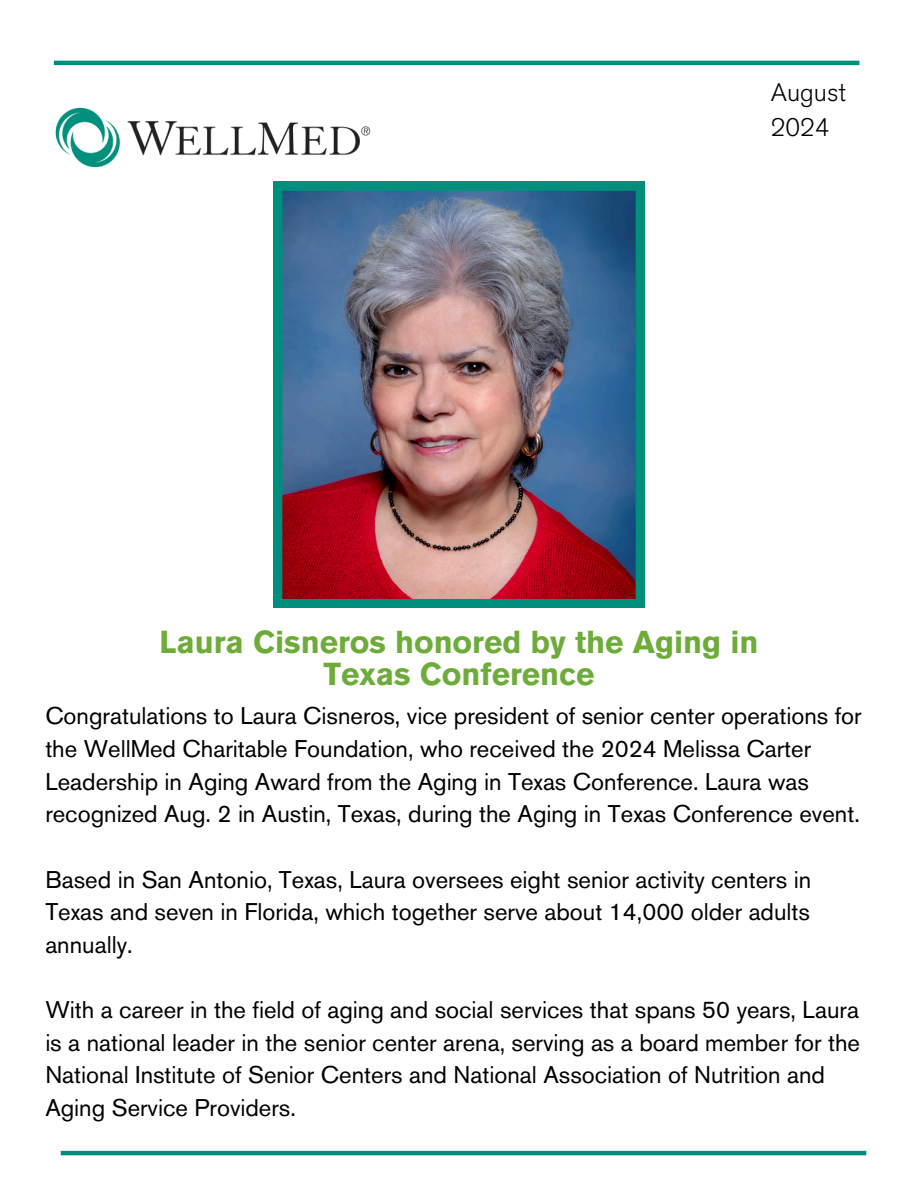
<style>
.page{position:relative;width:918px;height:1188px;background:#fff}
.page>*{position:absolute;margin:0;border:0;box-sizing:border-box;transform-origin:0 0}
.t1{font:700 31.5px/32.7px "Akzidenz Grotesk Pro";color:#6eac3a;text-align:center}
.t2{font:300 25.2px "Akzidenz Grotesk Pro";color:#000}
.t3{font:24px/32.7px "Akzidenz Grotesk Pro";color:#000}
</style>
<div class="page">
<img style="left:55px;top:107px;width:316px;height:61px">
<hr style="left:54px;top:61px;width:805px;height:4px;background:#008f7c">
<hr style="left:61px;top:1151px;width:805px;height:4px;background:#008f7c">
<img style="left:273px;top:182px;width:372px;height:426px">
<p class="t2" style="left:771px;top:76px;width:77px">August</p>
<p class="t2" style="left:771px;top:111px;width:60px">2024</p>
<p class="t1" style="left:159px;top:629px;width:601px">Laura Cisneros honored by the Aging in<br>Texas Conference</p>
<h1 class="t3" style="left:45px;top:700px;width:818px">Congratulations to Laura Cisneros, vice president of senior center operations for the WellMed Charitable Foundation, who received the 2024 Melissa Carter Leadership in Aging Award from the Aging in Texas Conference. Laura was recognized Aug. 2 in Austin, Texas, during the Aging in Texas Conference event.</h1>
<p class="t3" style="left:45px;top:863px;width:767px;text-align:justify">Based in San Antonio, Texas, Laura oversees eight senior activity centers in Texas and seven in Florida, which together serve about 14,000 older adults annually.</p>
<p class="t3" style="left:45px;top:993px;width:816px">With a career in the field of aging and social services that spans 50 years, Laura is a national leader in the senior center arena, serving as a board member for the National Institute of Senior Centers and National Association of Nutrition and Aging Service Providers.</p>
</div>
